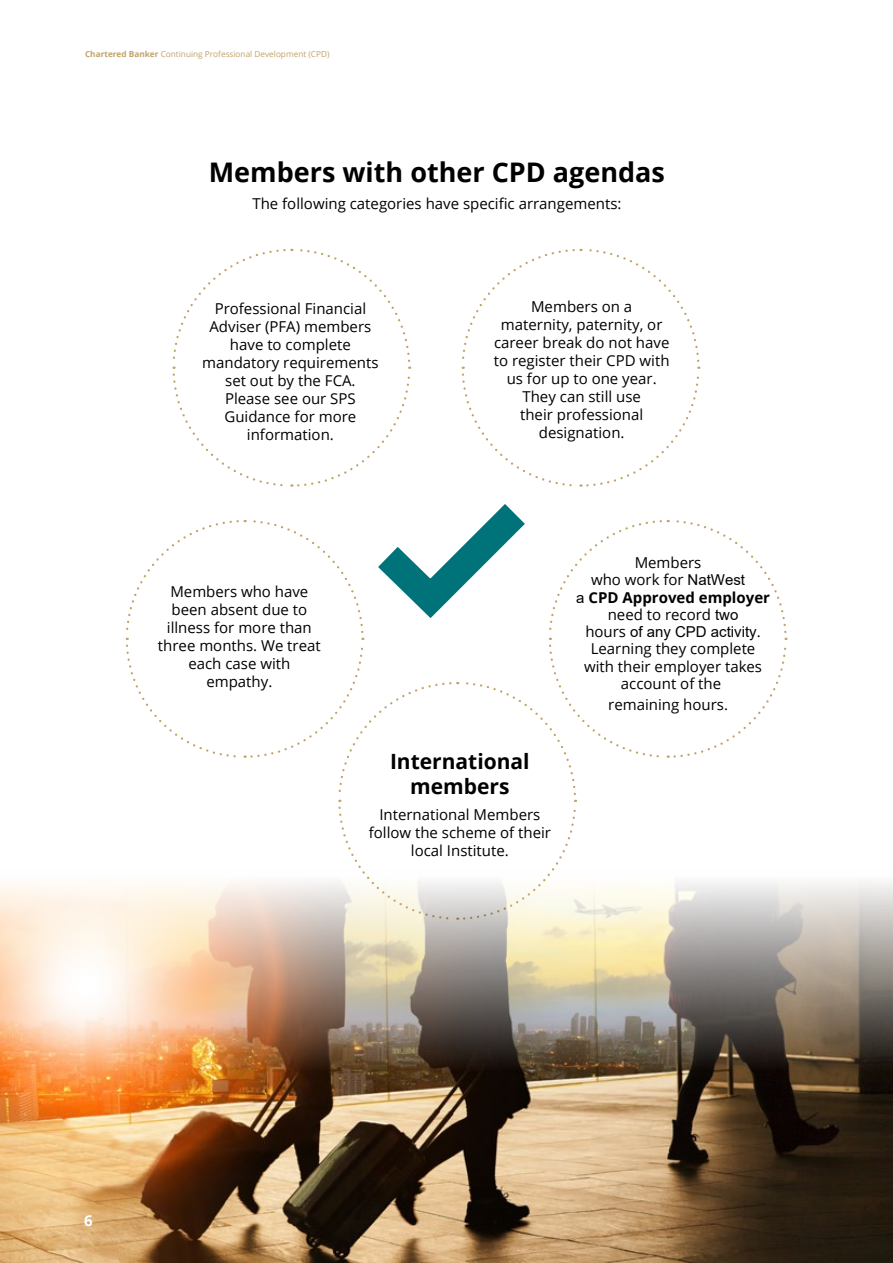
<style>
.page{position:relative;width:893px;height:1263px;background:#fff}
.page>*{position:absolute;margin:0;border:0;box-sizing:border-box;transform-origin:0 0}
.t1{font:700 27px "Open Sans";color:#000}
.t2{font:700 21px/25.2px "Open Sans";color:#000;text-align:center}
.t3{font:15px/18px "Open Sans";color:#000;text-align:center}
.t4{font:700 15px/17.2px "Open Sans";color:#000;text-align:center}
.t5{font:15px "Arial";color:#000}
.t6{font:700 15px "Open Sans";color:#fff}
.t7{font:8.25px "Open Sans";color:#c1a36a}
.s1{font-weight:700}
.s2{font-family:"Arial"}
.s3{font-family:"Arial";font-weight:400}
.s4{font-weight:400}
.s5{font-family:"Open Sans"}
</style>
<div class="page">
<img style="left:0;top:882px;width:893px;height:381px">
<svg style="left:124px;top:248px;width:664px;height:673px"></svg>
<p class="t7" style="left:85px;top:49px;width:246px"><span class="s1">Chartered Banker</span> Continuing Professional Development (CPD)</p>
<h1 class="t1" style="left:209px;top:153px;width:458px">Members with other CPD agendas</h1>
<p class="t3" style="left:252px;top:194px;width:371px">The following categories have specific arrangements:</p>
<p class="t3" style="left:202px;top:300px;width:178px">Professional Financial<br>Adviser (PFA) members have to complete mandatory requirements set out by the FCA.<br>Please see our SPS<br>Guidance for more information.</p>
<p class="t3" style="left:158px;top:582px;width:164px">Members who have been absent due to illness for more than three months. We treat each case with empathy.</p>
<p class="t3" style="left:494px;top:297px;width:177px">Members on a maternity, paternity, or career break do not have to register their CPD with us for up to one year.<br>They can still use<br>their professional designation.</p>
<p class="t3" style="left:591px;top:553px;width:156px;line-height:17.2px">Members<br>who work for <span class="s2">NatWest</span></p>
<p class="t4" style="left:576px;top:588px;width:195px"><span class="s3">a</span> CPD Approved employer <span class="s4">need to record</span> <span class="s3">two</span></p>
<p class="t5" style="left:585px;top:621px;width:177px"><span class="s5">hours</span> of any CPD activity<span class="s5">.</span></p>
<p class="t3" style="left:584px;top:640px;width:180px;line-height:17.2px">Learning they complete with their employer takes account of the</p>
<p class="t3" style="left:608px;top:695px;width:121px">remaining hours.</p>
<p class="t6" style="left:84px;top:1209px;width:10px">6</p>
<h2 class="t2" style="left:390px;top:748px;width:141px">International members</h2>
<p class="t3" style="left:369px;top:805px;width:184px">International Members follow the scheme of their local Institute.</p>
</div>
